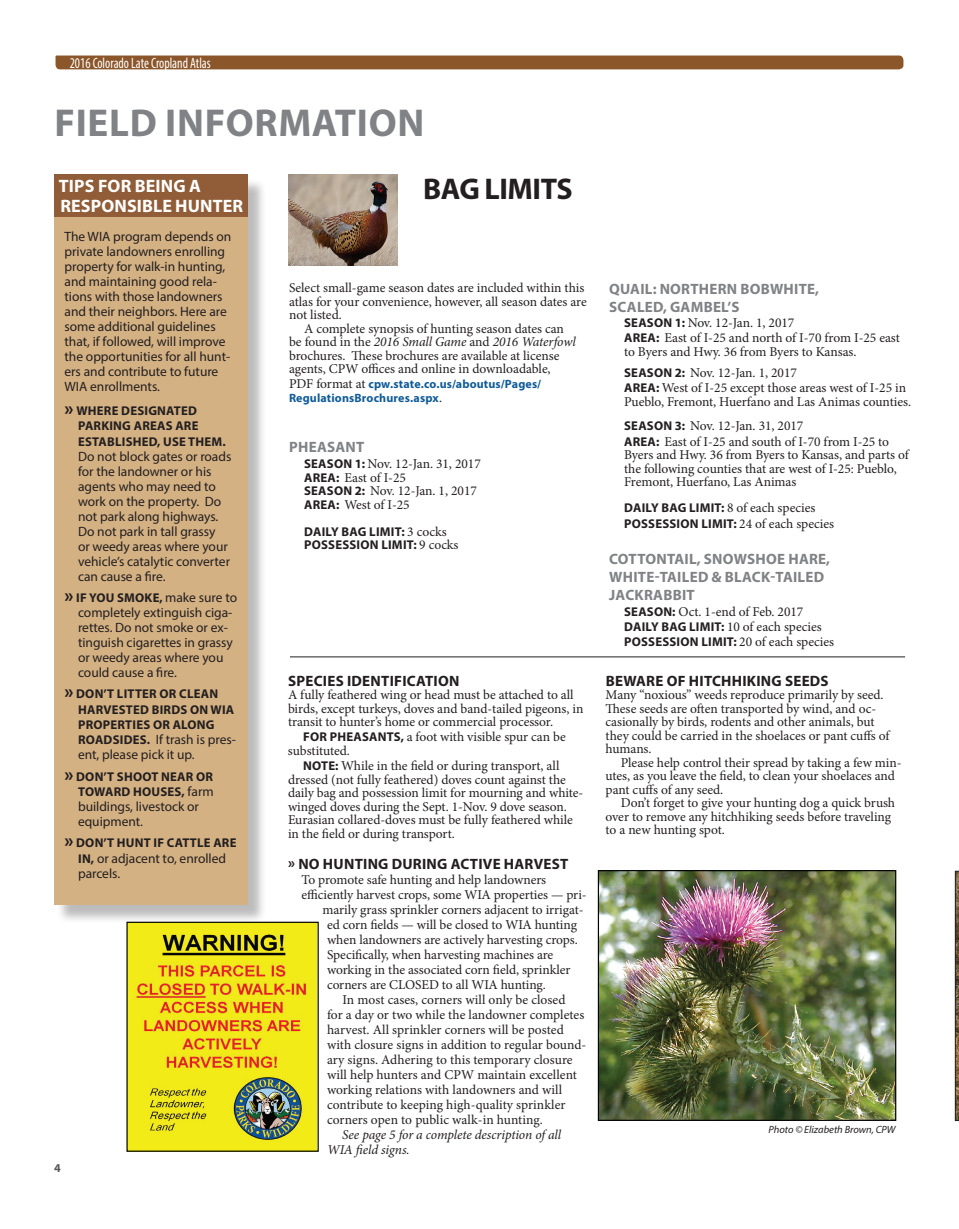
<style>
.page{position:relative;width:959px;height:1229px;background:#fff}
.page>*{position:absolute;margin:0;border:0;box-sizing:border-box;transform-origin:0 0}
.t1{font:700 39px "Myriad Pro";letter-spacing:.015em;color:#808285}
.t2{font:700 30px "Myriad Pro";letter-spacing:-.015em;color:#231f20}
.t3{font:700 18px/19.5px "Myriad Pro";letter-spacing:.005em;color:#fff}
.t4{font:700 15px/18px "Myriad Pro";letter-spacing:.015em;color:#808285}
.t5{font:700 15px "Myriad Pro";letter-spacing:.015em;color:#231f20}
.t6{font:condensed 15px "Myriad Pro";color:#fff;scale:.9 1}
.t7{font:13.5px/13.5px "Minion Pro";letter-spacing:-.005em;color:#231f20}
.t8{font:13.5px/15px "Myriad Pro";letter-spacing:-.005em;color:#231f20}
.t9{font:italic 13.5px/15px "Minion Pro";letter-spacing:-.01em;color:#231f20}
.t10{font:700 12.75px/15.3px "Myriad Pro";letter-spacing:.015em;color:#231f20}
.t11{font:700 12px/14.4px "Myriad Pro";letter-spacing:.01em;color:#105c98}
.t12{font:700 12px "Myriad Pro";color:#57585a}
.t13{font:italic 10.5px "Myriad Pro";letter-spacing:-.005em;color:#231f20}
.s1{font-size:19.5px}
.s2{font-weight:400;font-size:13.5px}
.s3{font-weight:700;font-size:12.75px}
.s4{font-style:normal}
.s5{font-family:"Minion Pro";font-weight:400;font-size:13.5px;color:#231f20}
.s6{font-family:"Myriad Pro";font-weight:700;font-size:12.75px}
.s7{font-family:"Minion Pro";font-weight:400;font-size:13.5px}
</style>
<div class="page">
<svg style="left:55px;top:55px;width:849px;height:15px;background:#93633a"></svg>
<hr style="left:958px;top:172px;width:1px;height:420px;background:#d4b183">
<svg style="left:954px;top:871px;width:4px;height:249px"></svg>
<img style="left:288px;top:174px;width:109px;height:92px">
<hr style="left:290px;top:656px;width:615px;height:1px;background:#231f20">
<img style="left:128px;top:923px;width:188px;height:226px">
<div style="left:126px;top:921px;width:193px;height:230px;border:1px solid #040503"></div>
<div style="left:56px;top:178px;width:210px;height:745px;background:#231f20;opacity:.3"></div>
<div style="left:54px;top:175px;width:194px;height:729px;background:#d4b183"></div>
<div style="left:55px;top:175px;width:193px;height:42px;background:#905d38"></div>
<img style="left:600px;top:872px;width:294px;height:247px">
<div style="left:598px;top:870px;width:298px;height:251px;border:1px solid #040503"></div>
<p class="t6" style="left:70px;top:54px;width:158px">2016 Colorado Late Cropland Atlas</p>
<h1 class="t1" style="left:55px;top:97px;width:371px">FIELD INFORMATION</h1>
<h3 class="t3" style="left:59px;top:176px;width:186px">TIPS FOR BEING A<br>RESPONSIBLE HUNTER</h3>
<p class="t8" style="left:64px;top:228px;width:168px">The WIA program depends on private landowners enrolling property for walk-in hunting, and maintaining good rela&shy;tions with those landowners and their neighbors. Here are some additional guidelines that, if followed, will improve the opportunities for all hunt&shy;ers and contribute to future<br>WIA enrollments.</p>
<p class="t10" style="left:78px;top:403px;width:149px;text-indent:-14px"><span class="s1">»</span> WHERE DESIGNATED<br>PARKING AREAS ARE<br>ESTABLISHED, USE THEM.</p>
<p class="t8" style="left:78px;top:448px;width:155px">Do not block gates or roads for the landowner or his agents who may need to work on the property. Do not park along highways.<br>Do not park in tall grassy<br>or weedy areas where your vehicle’s catalytic converter can cause a fire.</p>
<p class="t10" style="left:64px;top:589px;width:174px"><span class="s1">»</span> IF YOU SMOKE, <span class="s2">make sure to</span></p>
<p class="t8" style="left:78px;top:605px;width:156px">completely extinguish ciga&shy;rettes. Do not smoke or ex&shy;tinguish cigarettes in grassy or weedy areas where you could cause a fire.</p>
<p class="t10" style="left:78px;top:686px;width:158px;text-indent:-14px"><span class="s1">»</span> DON’T LITTER OR CLEAN<br>HARVESTED BIRDS ON WIA<br>PROPERTIES OR ALONG</p>
<p class="t8" style="left:78px;top:732px;width:159px"><span class="s3">ROADSIDES.</span> If trash is pres&shy;ent, please pick it up.</p>
<p class="t10" style="left:64px;top:768px;width:151px;text-align:right"><span class="s1">»</span> DON’T SHOOT NEAR OR<br>TOWARD HOUSES, <span class="s2">farm</span></p>
<p class="t8" style="left:78px;top:798px;width:122px">buildings, livestock or equipment.</p>
<p class="t10" style="left:64px;top:835px;width:173px"><span class="s1">»</span> DON’T HUNT IF CATTLE ARE</p>
<p class="t8" style="left:78px;top:850px;width:149px"><span class="s3">IN,</span> or adjacent to, enrolled parcels.</p>
<p class="t12" style="left:54px;top:1160px;width:8px">4</p>
<h2 class="t2" style="left:423px;top:169px;width:151px">BAG LIMITS</h2>
<p class="t7" style="left:289px;top:281px;width:297px">Select small-game season dates are included within this</p>
<p class="t7" style="left:289px;top:295px;width:299px">atlas for your convenience, however, all season dates are</p>
<p class="t7" style="left:289px;top:308px;width:54px">not listed.</p>
<p class="t7" style="left:304px;top:322px;width:261px">A complete synopsis of hunting season dates can</p>
<p class="t9" style="left:289px;top:334px;width:288px"><span class="s4">be found in the</span> 2016 Small Game <span class="s4">and</span> 2016 Waterfowl</p>
<p class="t7" style="left:289px;top:349px;width:272px">brochures. These brochures are available at license</p>
<p class="t7" style="left:289px;top:362px;width:263px">agents, CPW offices and online in downloadable,</p>
<p class="t11" style="left:289px;top:376px;width:254px"><span class="s5">PDF format at</span> cpw.state.co.us/aboutus/Pages/<br>RegulationsBrochures.aspx<span class="s5">.</span></p>
<p class="t4" style="left:289px;top:437px;width:77px">PHEASANT</p>
<p class="t7" style="left:304px;top:457px;width:178px"><span class="s6">SEASON 1:</span> Nov. 12-Jan. 31, 2017<br><span class="s6">AREA:</span> East of I-25<br><span class="s6">SEASON 2:</span> Nov. 12-Jan. 1, 2017<br><span class="s6">AREA:</span> West of I-25</p>
<p class="t10" style="left:304px;top:524px;width:156px;line-height:13.5px">DAILY BAG LIMIT: <span class="s7">3 cocks<br></span>POSSESSION LIMIT: <span class="s7">9 cocks</span></p>
<p class="t5" style="left:288px;top:670px;width:173px">SPECIES IDENTIFICATION</p>
<p class="t7" style="left:288px;top:688px;width:297px">A fully feathered wing or head must be attached to all birds, except turkeys, doves and band-tailed pigeons, in transit to hunter’s home or commercial processor.</p>
<p class="t7" style="left:288px;top:730px;width:279px;text-indent:15px"><span class="s6">FOR PHEASANTS,</span> a foot with visible spur can be substituted.</p>
<p class="t7" style="left:288px;top:759px;width:297px;text-indent:15px"><span class="s6">NOTE:</span> While in the field or during transport, all dressed (not fully feathered) doves count against the daily bag and possession limit for mourning and white&shy;winged doves during the Sept. 1-Nov. 9 dove season.<br>Eurasian collared-doves must be fully feathered while in the field or during transport.</p>
<p class="t5" style="left:288px;top:854px;width:282px">» NO HUNTING DURING ACTIVE HARVEST</p>
<p class="t7" style="left:301px;top:873px;width:246px">To promote safe hunting and help landowners</p>
<p class="t7" style="left:301px;top:888px;width:287px">efficiently harvest crops, some WIA properties — pri-</p>
<p class="t7" style="left:322px;top:903px;width:262px">marily grass sprinkler corners adjacent to irrigat-</p>
<p class="t7" style="left:327px;top:918px;width:251px">ed corn fields — will be closed to WIA hunting</p>
<p class="t7" style="left:327px;top:933px;width:252px">when landowners are actively harvesting crops.</p>
<p class="t7" style="left:327px;top:948px;width:228px">Specifically, when harvesting machines are</p>
<p class="t7" style="left:327px;top:963px;width:245px">working in the associated corn field, sprinkler</p>
<p class="t7" style="left:327px;top:978px;width:220px">corners are CLOSED to all WIA hunting.</p>
<p class="t7" style="left:342px;top:993px;width:224px">In most cases, corners will only be closed</p>
<p class="t7" style="left:327px;top:1008px;width:259px">for a day or two while the landowner completes</p>
<p class="t7" style="left:327px;top:1023px;width:238px">harvest. All sprinkler corners will be posted</p>
<p class="t7" style="left:327px;top:1038px;width:261px">with closure signs in addition to regular bound-</p>
<p class="t7" style="left:327px;top:1053px;width:247px">ary signs. Adhering to this temporary closure</p>
<p class="t7" style="left:327px;top:1068px;width:251px">will help hunters and CPW maintain excellent</p>
<p class="t7" style="left:327px;top:1083px;width:237px">working relations with landowners and will</p>
<p class="t7" style="left:327px;top:1098px;width:240px">contribute to keeping high-quality sprinkler</p>
<p class="t7" style="left:327px;top:1113px;width:217px">corners open to public walk-in hunting.</p>
<p class="t9" style="left:327px;top:1127px;width:236px;text-indent:15px">See page 5 for a complete description of all<br>WIA field signs.</p>
<p class="t4" style="left:609px;top:279px;width:211px">QUAIL: NORTHERN BOBWHITE,<br>SCALED, GAMBEL’S</p>
<p class="t7" style="left:624px;top:315px;width:277px;line-height:15.3px"><span class="s6">SEASON 1:</span> Nov. 12-Jan. 1, 2017<br><span class="s6">AREA:</span> East of I-25 and north of I-70 from I-25 east</p>
<p class="t7" style="left:624px;top:341px;width:234px;line-height:21.3px">to Byers and Hwy. 36 from Byers to Kansas.<br><span class="s6">SEASON 2:</span> Nov. 12-Jan. 1, 2017</p>
<p class="t7" style="left:624px;top:381px;width:288px"><span class="s6">AREA:</span> West of I-25 except those areas west of I-25 in<br>Pueblo, Fremont, Huerfano and Las Animas counties.</p>
<p class="t7" style="left:624px;top:418px;width:266px;line-height:15.3px"><span class="s6">SEASON 3:</span> Nov. 12-Jan. 31, 2017<br><span class="s6">AREA:</span> East of I-25 and south of I-70 from I-25 to</p>
<p class="t7" style="left:624px;top:448px;width:286px">Byers and Hwy. 36 from Byers to Kansas, and parts of the following counties that are west of I-25: Pueblo,<br>Fremont, Huerfano, Las Animas</p>
<p class="t10" style="left:624px;top:500px;width:211px;line-height:15.9px">DAILY BAG LIMIT: <span class="s7">8 of each species<br></span>POSSESSION LIMIT: <span class="s7">24 of each species</span></p>
<p class="t4" style="left:609px;top:550px;width:222px">COTTONTAIL, SNOWSHOE HARE,<br>WHITE-TAILED &amp; BLACK-TAILED<br>JACKRABBIT</p>
<p class="t7" style="left:624px;top:604px;width:199px;line-height:15.3px"><span class="s6">SEASON:</span> Oct. 1-end of Feb. 2017<br><span class="s6">DAILY BAG LIMIT:</span> 10 of each species</p>
<p class="t10" style="left:624px;top:634px;width:211px">POSSESSION LIMIT: <span class="s7">20 of each species</span></p>
<p class="t5" style="left:605px;top:670px;width:224px">BEWARE OF HITCHHIKING SEEDS</p>
<p class="t7" style="left:605px;top:688px;width:285px">Many “noxious” weeds reproduce primarily by seed.<br>These seeds are often transported by wind, and oc&shy;casionally by birds, rodents and other animals, but they could be carried in the shoelaces or pant cuffs of humans.</p>
<p class="t7" style="left:605px;top:755px;width:297px;text-indent:15px">Please help control their spread by taking a few min&shy;utes, as you leave the field, to clean your shoelaces and pant cuffs of any seed.</p>
<p class="t7" style="left:605px;top:796px;width:291px;text-indent:15px">Don’t forget to give your hunting dog a quick brush over to remove any hitchhiking seeds before traveling to a new hunting spot.</p>
<p class="t13" style="left:768px;top:1122px;width:128px">Photo © Elizabeth Brown, CPW</p>
</div>
